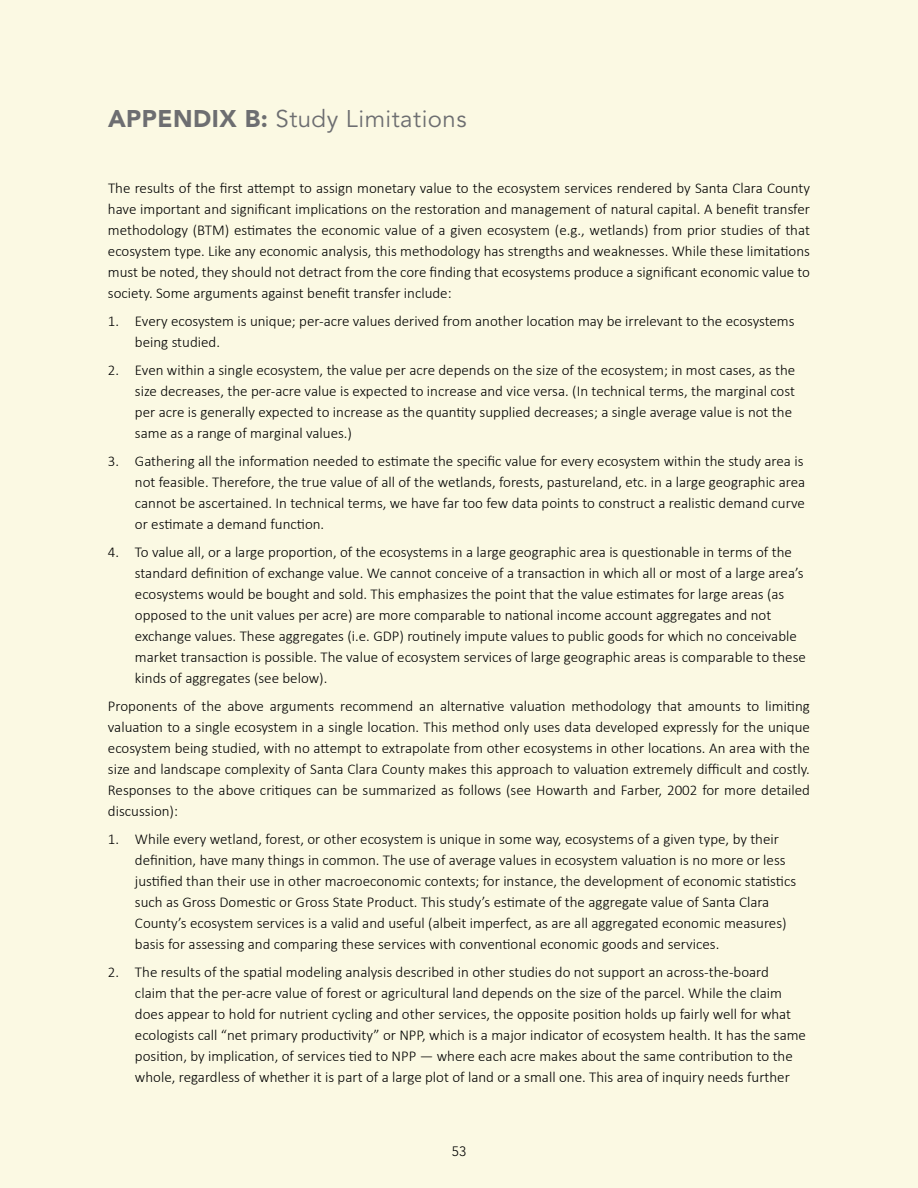
<style>
.page{position:relative;width:918px;height:1188px;background:#fbf9e3}
.page>*{position:absolute;margin:0;border:0;box-sizing:border-box;transform-origin:0 0}
.t1{font:24px "Avenir";letter-spacing:.02em;color:#6d6e71}
.t2{font:300 15px/21px "Calibri";color:#000}
.t3{font:300 13.5px "Avenir";color:#000}
.s1{font-weight:900}
</style>
<div class="page">
<h1 class="t1" style="left:108px;top:105px;width:360px"><span class="s1">APPENDIX B:</span> Study Limitations</h1>
<p class="t2" style="left:108px;top:177px;width:704px;text-align:justify">The results of the first attempt to assign monetary value to the ecosystem services rendered by Santa Clara County have important and significant implications on the restoration and management of natural capital. A benefit transfer methodology (BTM) estimates the economic value of a given ecosystem (e.g., wetlands) from prior studies of that ecosystem type. Like any economic analysis, this methodology has strengths and weaknesses. While these limitations must be noted, they should not detract from the core finding that ecosystems produce a significant economic value to society. Some arguments against benefit transfer include:</p>
<p class="t2" style="left:135px;top:310px;width:661px;text-indent:-27px">1. Every ecosystem is unique; per-acre values derived from another location may be irrelevant to the ecosystems being studied.</p>
<p class="t2" style="left:135px;top:359px;width:662px;text-indent:-27px">2. Even within a single ecosystem, the value per acre depends on the size of the ecosystem; in most cases, as the size decreases, the per‐acre value is expected to increase and vice versa. (In technical terms, the marginal cost per acre is generally expected to increase as the quantity supplied decreases; a single average value is not the same as a range of marginal values.)</p>
<p class="t2" style="left:135px;top:450px;width:672px;text-align:justify;text-indent:-27px">3. Gathering all the information needed to estimate the specific value for every ecosystem within the study area is not feasible. Therefore, the true value of all of the wetlands, forests, pastureland, etc. in a large geographic area cannot be ascertained. In technical terms, we have far too few data points to construct a realistic demand curve or estimate a demand function.</p>
<p class="t2" style="left:135px;top:541px;width:672px;text-indent:-27px">4. To value all, or a large proportion, of the ecosystems in a large geographic area is questionable in terms of the standard definition of exchange value. We cannot conceive of a transaction in which all or most of a large area’s ecosystems would be bought and sold. This emphasizes the point that the value estimates for large areas (as opposed to the unit values per acre) are more comparable to national income account aggregates and not exchange values. These aggregates (i.e. GDP) routinely impute values to public goods for which no conceivable market transaction is possible. The value of ecosystem services of large geographic areas is comparable to these kinds of aggregates (see below).</p>
<p class="t2" style="left:108px;top:695px;width:704px;text-align:justify">Proponents of the above arguments recommend an alternative valuation methodology that amounts to limiting valuation to a single ecosystem in a single location. This method only uses data developed expressly for the unique ecosystem being studied, with no attempt to extrapolate from other ecosystems in other locations. An area with the size and landscape complexity of Santa Clara County makes this approach to valuation extremely difficult and costly.<br>Responses to the above critiques can be summarized as follows (see Howarth and Farber, 2002 for more detailed discussion):</p>
<p class="t2" style="left:135px;top:828px;width:663px;text-indent:-27px">1. While every wetland, forest, or other ecosystem is unique in some way, ecosystems of a given type, by their definition, have many things in common. The use of average values in ecosystem valuation is no more or less justified than their use in other macroeconomic contexts; for instance, the development of economic statistics such as Gross Domestic or Gross State Product. This study’s estimate of the aggregate value of Santa Clara County’s ecosystem services is a valid and useful (albeit imperfect, as are all aggregated economic measures) basis for assessing and comparing these services with conventional economic goods and services.</p>
<p class="t2" style="left:135px;top:961px;width:673px;text-indent:-27px">2. The results of the spatial modeling analysis described in other studies do not support an across‐the‐board<br>claim that the per‐acre value of forest or agricultural land depends on the size of the parcel. While the claim does appear to hold for nutrient cycling and other services, the opposite position holds up fairly well for what ecologists call “net primary productivity” or NPP, which is a major indicator of ecosystem health. It has the same position, by implication, of services tied to NPP — where each acre makes about the same contribution to the whole, regardless of whether it is part of a large plot of land or a small one. This area of inquiry needs further</p>
<p class="t3" style="left:452px;top:1144px;width:16px">53</p>
</div>
